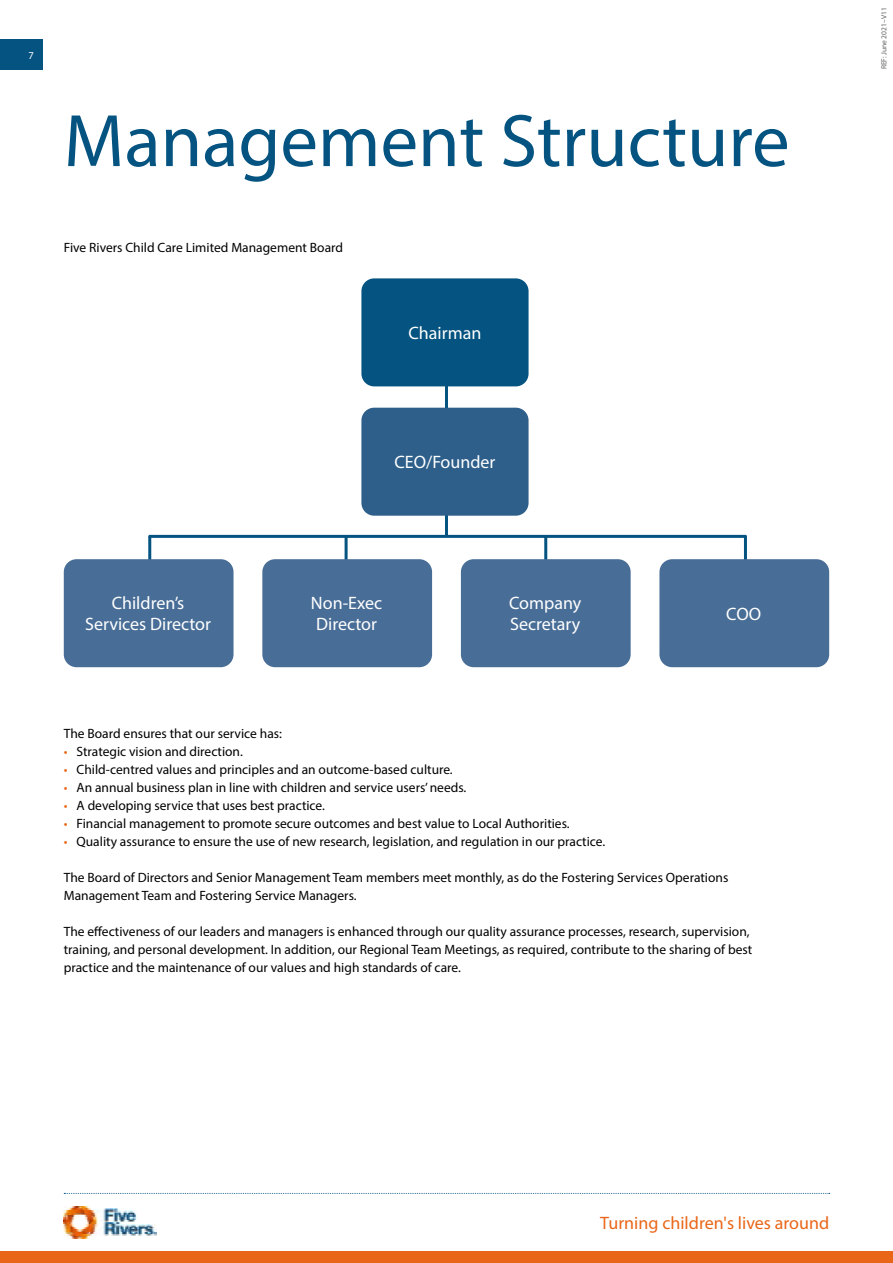
<style>
.page{position:relative;width:893px;height:1263px;background:#fff}
.page>*{position:absolute;margin:0;border:0;box-sizing:border-box;transform-origin:0 0}
.t1{font:75px "Myriad Pro";color:#045380}
.t2{font:18px/21.6px "Myriad Pro";color:#fff}
.t3{font:18px "Myriad Pro";color:#e96618}
.t4{font:13.5px/18px "Myriad Pro";color:#000}
.t5{font:10.5px "Myriad Pro";color:#fff}
.t6{font:7.5px "Myriad Pro";color:#646363}
.s1{color:#e96618}
</style>
<div class="page">
<div style="left:0;top:1251px;width:893px;height:12px;background:#e96618"></div>
<img style="left:64px;top:1206px;width:93px;height:32px">
<svg style="left:64px;top:1193px;width:766px;height:1px"></svg>
<div style="left:0;top:39px;width:43px;height:30px;background:#045380"></div>
<hr style="left:149px;top:535px;width:598px;height:3px;background:#045380">
<hr style="left:148px;top:536px;width:3px;height:118px;background:#045380">
<hr style="left:345px;top:535px;width:3px;height:118px;background:#045380">
<hr style="left:544px;top:536px;width:3px;height:118px;background:#045380">
<hr style="left:744px;top:536px;width:3px;height:118px;background:#045380">
<hr style="left:445px;top:365px;width:3px;height:170px;background:#045380">
<div style="left:361px;top:278px;width:168px;height:108px;background:#045380;border-radius:13px"></div>
<div style="left:64px;top:559px;width:170px;height:108px;background:#486d96;border-radius:13px"></div>
<div style="left:262px;top:559px;width:170px;height:108px;background:#486d96;border-radius:13px"></div>
<div style="left:461px;top:559px;width:170px;height:108px;background:#486d96;border-radius:13px"></div>
<div style="left:659px;top:559px;width:170px;height:108px;background:#486d96;border-radius:13px"></div>
<div style="left:361px;top:408px;width:168px;height:108px;background:#2d5f8a;border-radius:13px"></div>
<p class="t5" style="left:29px;top:49px;width:7px">7</p>
<h1 class="t1" style="left:64px;top:95px;width:727px">Management Structure</h1>
<p class="t4" style="left:64px;top:238px;width:281px">Five Rivers Child Care Limited Management Board</p>
<h2 class="t2" style="left:408px;top:322px;width:74px">Chairman</h2>
<h2 class="t2" style="left:394px;top:451px;width:102px">CEO/Founder</h2>
<h2 class="t2" style="left:85px;top:592px;width:127px;text-align:center">Children’s<br>Services Director</h2>
<h2 class="t2" style="left:311px;top:592px;width:73px">Non-Exec<br>Director</h2>
<h2 class="t2" style="left:509px;top:592px;width:74px">Company<br>Secretary</h2>
<h2 class="t2" style="left:726px;top:602px;width:36px">COO</h2>
<p class="t4" style="left:64px;top:724px;width:220px">The Board ensures that our service has:</p>
<p class="t4" style="left:64px;top:742px;width:181px"><span class="s1">•</span> Strategic vision and direction.</p>
<p class="t4" style="left:64px;top:760px;width:390px"><span class="s1">•</span> Child-centred values and principles and an outcome-based culture.</p>
<p class="t4" style="left:64px;top:778px;width:404px"><span class="s1">•</span> An annual business plan in line with children and service users’ needs.</p>
<p class="t4" style="left:64px;top:796px;width:263px"><span class="s1">•</span> A developing service that uses best practice.</p>
<p class="t4" style="left:64px;top:814px;width:507px"><span class="s1">•</span> Financial management to promote secure outcomes and best value to Local Authorities.</p>
<p class="t4" style="left:64px;top:832px;width:543px"><span class="s1">•</span> Quality assurance to ensure the use of new research, legislation, and regulation in our practice.</p>
<p class="t4" style="left:64px;top:868px;width:666px">The Board of Directors and Senior Management Team members meet monthly, as do the Fostering Services Operations<br>Management Team and Fostering Service Managers.</p>
<p class="t4" style="left:64px;top:922px;width:690px">The effectiveness of our leaders and managers is enhanced through our quality assurance processes, research, supervision, training, and personal development. In addition, our Regional Team Meetings, as required, contribute to the sharing of best practice and the maintenance of our values and high standards of care.</p>
<p class="t6" style="left:879px;top:69px;width:63px;rotate:-90deg">REF: June 2021–V11</p>
<h2 class="t3" style="left:600px;top:1212px;width:230px">Turning children's lives around</h2>
</div>
